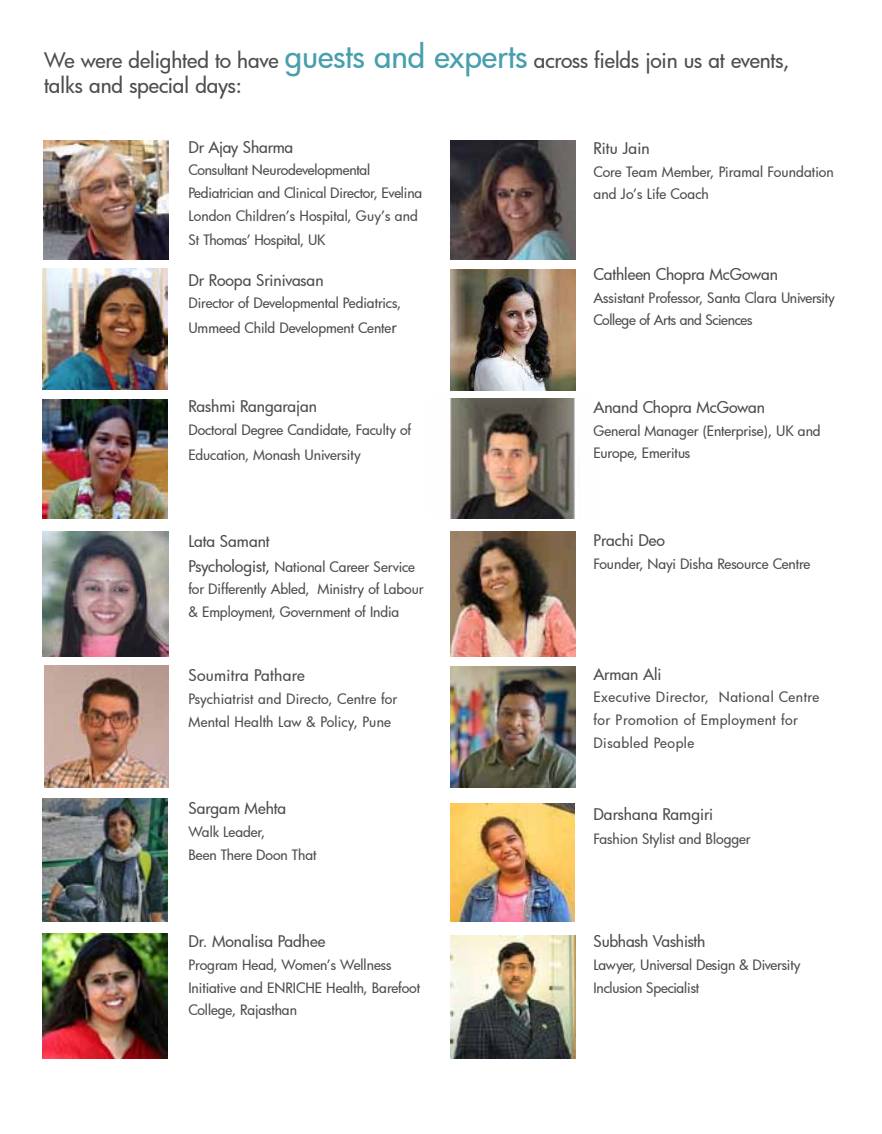
<style>
.page{position:relative;width:882px;height:1134px;background:#fff}
.page>*{position:absolute;margin:0;border:0;box-sizing:border-box;transform-origin:0 0}
.t1{font:500 21px/25.2px "Futura";letter-spacing:-.005em;color:#4d4d4f}
.t2{font:500 15.75px "Futura";letter-spacing:-.005em;color:#4d4d4f}
.t3{font:500 15.75px "Futura";letter-spacing:.015em;color:#4d4d4f}
.t4{font:500 14px/22.8px "Futura";letter-spacing:-.005em;color:#4d4d4f}
.t5{font:500 14px/22.8px "Futura";letter-spacing:.035em;color:#4d4d4f}
.t6{font:500 14px/22.8px "Futura";letter-spacing:.015em;color:#4d4d4f}
.s1{font-size:31.5px;color:#479fad}
.s2{font-size:15.75px}
</style>
<div class="page">
<img style="left:43px;top:798px;width:125px;height:124px">
<img style="left:43px;top:531px;width:125px;height:126px">
<img style="left:43px;top:933px;width:125px;height:125px">
<img style="left:451px;top:270px;width:125px;height:120px">
<img style="left:450px;top:398px;width:125px;height:120px">
<img style="left:451px;top:666px;width:125px;height:122px">
<img style="left:451px;top:804px;width:123px;height:118px">
<img style="left:451px;top:936px;width:125px;height:122px">
<img style="left:44px;top:665px;width:125px;height:123px">
<img style="left:451px;top:141px;width:125px;height:118px">
<img style="left:44px;top:141px;width:125px;height:118px">
<img style="left:451px;top:531px;width:125px;height:126px">
<img style="left:43px;top:400px;width:125px;height:118px">
<img style="left:43px;top:268px;width:125px;height:121px">
<h1 class="t1" style="left:44px;top:47px;width:747px">We were delighted to have <span class="s1">guests and experts</span> across fields join us at events, talks and special days:</h1>
<p class="t2" style="left:188px;top:136px;width:107px">Dr Ajay Sharma</p>
<p class="t4" style="left:188px;top:158px;width:235px">Consultant Neurodevelopmental<br>Pediatrician and Clinical Director, Evelina<br>London Children’s Hospital, Guy’s and</p>
<p class="t4" style="left:188px;top:228px;width:139px">St Thomas’ Hospital, UK</p>
<p class="t2" style="left:188px;top:269px;width:137px">Dr Roopa Srinivasan</p>
<p class="t4" style="left:188px;top:291px;width:214px;line-height:24.5px">Director of Developmental Pediatrics,<br>Ummeed Child Development Cente<span class="s2">r</span></p>
<p class="t2" style="left:188px;top:396px;width:130px">Rashmi Rangarajan</p>
<p class="t4" style="left:188px;top:417px;width:225px;line-height:24.5px">Doctoral Degree Candidate, Faculty of<br>Education, Monash University</p>
<p class="t2" style="left:188px;top:531px;width:83px">Lata Samant</p>
<p class="t4" style="left:188px;top:555px;width:237px"><span class="s2">Psychologist,</span> National Career Service for Differently Abled, Ministry of Labour &amp; Employment, Government of India</p>
<p class="t3" style="left:188px;top:665px;width:118px">Soumitra Pathare</p>
<p class="t6" style="left:188px;top:687px;width:211px">Psychiatrist and Directo, Centre for<br>Mental Health Law &amp; Policy, Pune</p>
<p class="t2" style="left:188px;top:798px;width:99px">Sargam Mehta</p>
<p class="t4" style="left:188px;top:820px;width:130px">Walk Leader,<br>Been There Doon That</p>
<p class="t2" style="left:188px;top:931px;width:139px">Dr. Monalisa Padhee</p>
<p class="t4" style="left:188px;top:953px;width:233px">Program Head, Women’s Wellness<br>Initiative and ENRICHE Health, Barefoot<br>College, Rajasthan</p>
<p class="t2" style="left:593px;top:137px;width:58px">Ritu Jain</p>
<p class="t4" style="left:593px;top:160px;width:242px">Core Team Member, Piramal Foundation and Jo’s Life Coach</p>
<p class="t2" style="left:593px;top:263px;width:186px">Cathleen Chopra McGowan</p>
<p class="t4" style="left:593px;top:286px;width:243px">Assistant Professor, Santa Clara University<br>College of Arts and Sciences</p>
<p class="t2" style="left:593px;top:396px;width:173px">Anand Chopra McGowan</p>
<p class="t4" style="left:593px;top:419px;width:229px">General Manager (Enterprise), UK and<br>Europe, Emeritus</p>
<p class="t2" style="left:593px;top:529px;width:73px">Prachi Deo</p>
<p class="t4" style="left:593px;top:552px;width:218px">Founder, Nayi Disha Resource Centre</p>
<p class="t2" style="left:593px;top:663px;width:70px">Arman Ali</p>
<p class="t5" style="left:593px;top:686px;width:228px">Executive Director, National Centre for Promotion of Employment for<br>Disabled People</p>
<p class="t2" style="left:593px;top:803px;width:121px">Darshana Ramgiri</p>
<p class="t4" style="left:593px;top:827px;width:159px">Fashion Stylist and Blogger</p>
<p class="t2" style="left:593px;top:931px;width:113px">Subhash Vashisth</p>
<p class="t4" style="left:593px;top:953px;width:209px">Lawyer, Universal Design &amp; Diversity<br>Inclusion Specialist</p>
</div>
